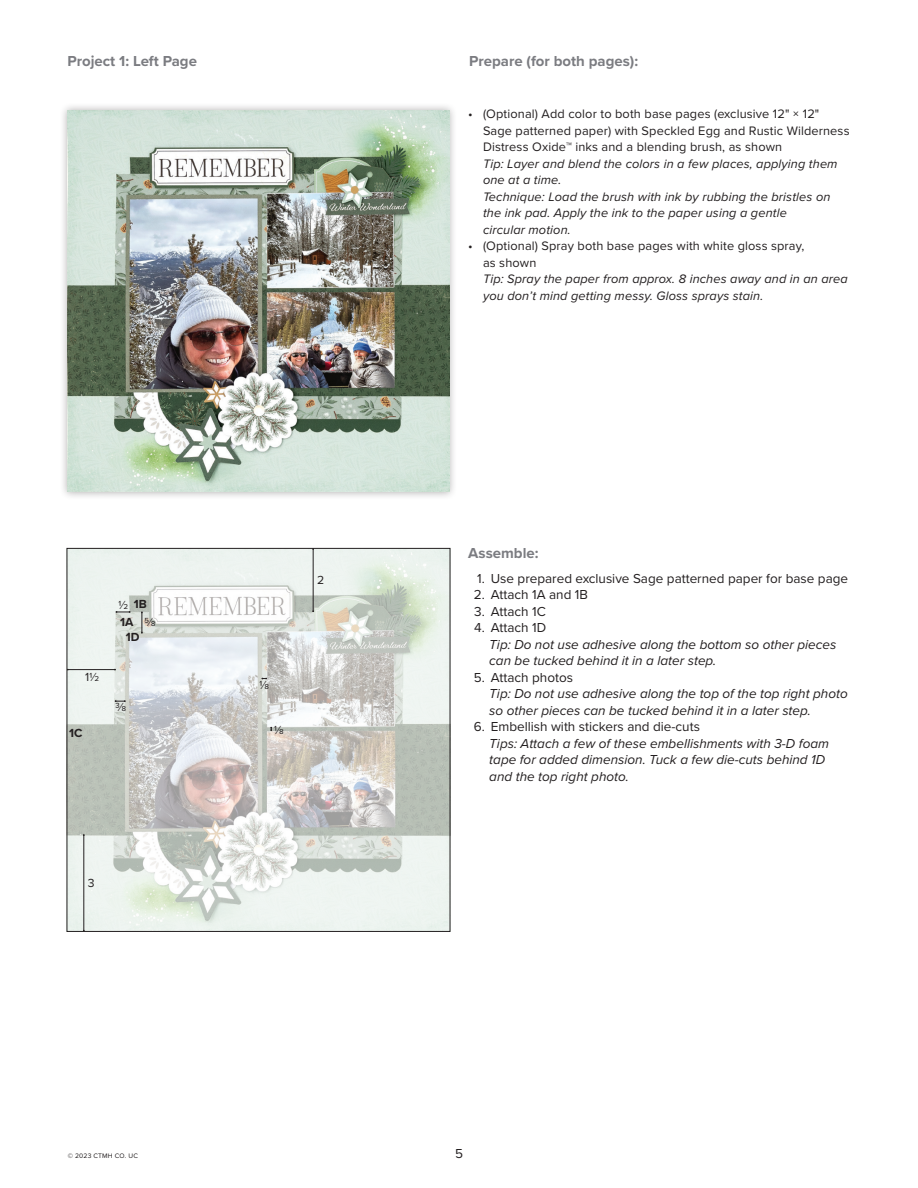
<style>
.page{position:relative;width:918px;height:1188px;background:#fff}
.page>*{position:absolute;margin:0;border:0;box-sizing:border-box;transform-origin:0 0}
.t1{font:700 15px "Proxima Nova";color:#7b7c81}
.Assemble_Column_Tips{font:italic 13.5px/16.5px "Proxima Nova";color:#231f20}
.t2{font:13.5px "Proxima Nova";color:#231f20}
.Prepare_Column_Tips{font:italic 12.75px/16.5px "Proxima Nova";letter-spacing:.01em;color:#231f20}
.t3{font:12.75px/16.5px "Proxima Nova";letter-spacing:.01em;color:#231f20}
.t4{font:12.15px "Proxima Nova";color:#231f20}
.t5{font:700 12.15px "Proxima Nova";color:#231f20}
.t6{font:6.75px "Proxima Nova";letter-spacing:.025em;color:#231f20}
</style>
<div class="page">
<div style="left:59px;top:102px;width:398px;height:398px;background:#231f20;opacity:.35"></div>
<img style="left:68px;top:110px;width:381px;height:382px">
<img style="left:69px;top:550px;width:379px;height:380px">
<svg style="left:115px;top:700px;width:11px;height:2px"></svg>
<div style="left:67px;top:548px;width:383px;height:384px;border:1px solid #231f20"></div>
<hr style="left:313px;top:548px;width:1px;height:64px;background:#231f20">
<hr style="left:67px;top:669px;width:49px;height:1px;background:#231f20">
<svg style="left:141px;top:612px;width:2px;height:21px"></svg>
<svg style="left:116px;top:611px;width:14px;height:2px"></svg>
<hr style="left:84px;top:834px;width:1px;height:97px;background:#231f20">
<p class="t1" style="left:67px;top:50px;width:131px">Project 1: Left Page</p>
<p class="t4" style="left:85px;top:668px;width:15px">1½</p>
<p class="t5" style="left:69px;top:724px;width:15px">1C</p>
<p class="t5" style="left:134px;top:595px;width:15px">1B</p>
<p class="t4" style="left:118px;top:596px;width:11px">½</p>
<p class="t5" style="left:120px;top:613px;width:15px">1A</p>
<p class="t4" style="left:145px;top:613px;width:13px">⅝</p>
<p class="t5" style="left:126px;top:628px;width:15px">1D</p>
<p class="t4" style="left:115px;top:698px;width:13px">⅜</p>
<p class="t4" style="left:88px;top:874px;width:8px">3</p>
<p class="t4" style="left:317px;top:571px;width:9px">2</p>
<p class="t4" style="left:260px;top:676px;width:11px">⅛</p>
<p class="t4" style="left:274px;top:721px;width:11px">⅛</p>
<p class="t6" style="left:68px;top:1151px;width:72px">© 2023 CTMH CO. UC</p>
<p class="t1" style="left:469px;top:50px;width:171px">Prepare (for both pages):</p>
<p class="t3" style="left:483px;top:105px;width:368px;text-indent:-15px">• (Optional) Add color to both base pages (exclusive 12" × 12"<br>Sage patterned paper) with Speckled Egg and Rustic Wilderness<br>Distress Oxide™ inks and a blending brush, as shown</p>
<p class="Prepare_Column_Tips" style="left:483px;top:155px;width:356px">Tip: Layer and blend the colors in a few places, applying them one at a time.</p>
<p class="Prepare_Column_Tips" style="left:483px;top:188px;width:349px">Technique: Load the brush with ink by rubbing the bristles on the ink pad. Apply the ink to the paper using a gentle circular motion.</p>
<p class="t3" style="left:483px;top:237px;width:323px;text-indent:-15px">• (Optional) Spray both base pages with white gloss spray, as shown</p>
<p class="Prepare_Column_Tips" style="left:483px;top:270px;width:366px">Tip: Spray the paper from approx. 8 inches away and in an area you don’t mind getting messy. Gloss sprays stain.</p>
<p class="t1" style="left:468px;top:542px;width:72px">Assemble:</p>
<p class="t2" style="left:477px;top:568px;width:373px">1. Use prepared exclusive Sage patterned paper for base page</p>
<p class="t2" style="left:474px;top:585px;width:116px">2. Attach 1A and 1B</p>
<p class="t2" style="left:474px;top:601px;width:73px">3. Attach 1C</p>
<p class="t2" style="left:474px;top:618px;width:74px">4. Attach 1D</p>
<p class="Assemble_Column_Tips" style="left:489px;top:635px;width:349px">Tip: Do not use adhesive along the bottom so other pieces can be tucked behind it in a later step.</p>
<p class="t2" style="left:474px;top:667px;width:101px">5. Attach photos</p>
<p class="Assemble_Column_Tips" style="left:489px;top:685px;width:360px">Tip: Do not use adhesive along the top of the top right photo so other pieces can be tucked behind it in a later step.</p>
<p class="t2" style="left:474px;top:717px;width:228px">6. Embellish with stickers and die-cuts</p>
<p class="Assemble_Column_Tips" style="left:489px;top:734px;width:341px">Tips: Attach a few of these embellishments with 3-D foam tape for added dimension. Tuck a few die-cuts behind 1D and the top right photo.</p>
<p class="t2" style="left:455px;top:1144px;width:9px">5</p>
</div>
